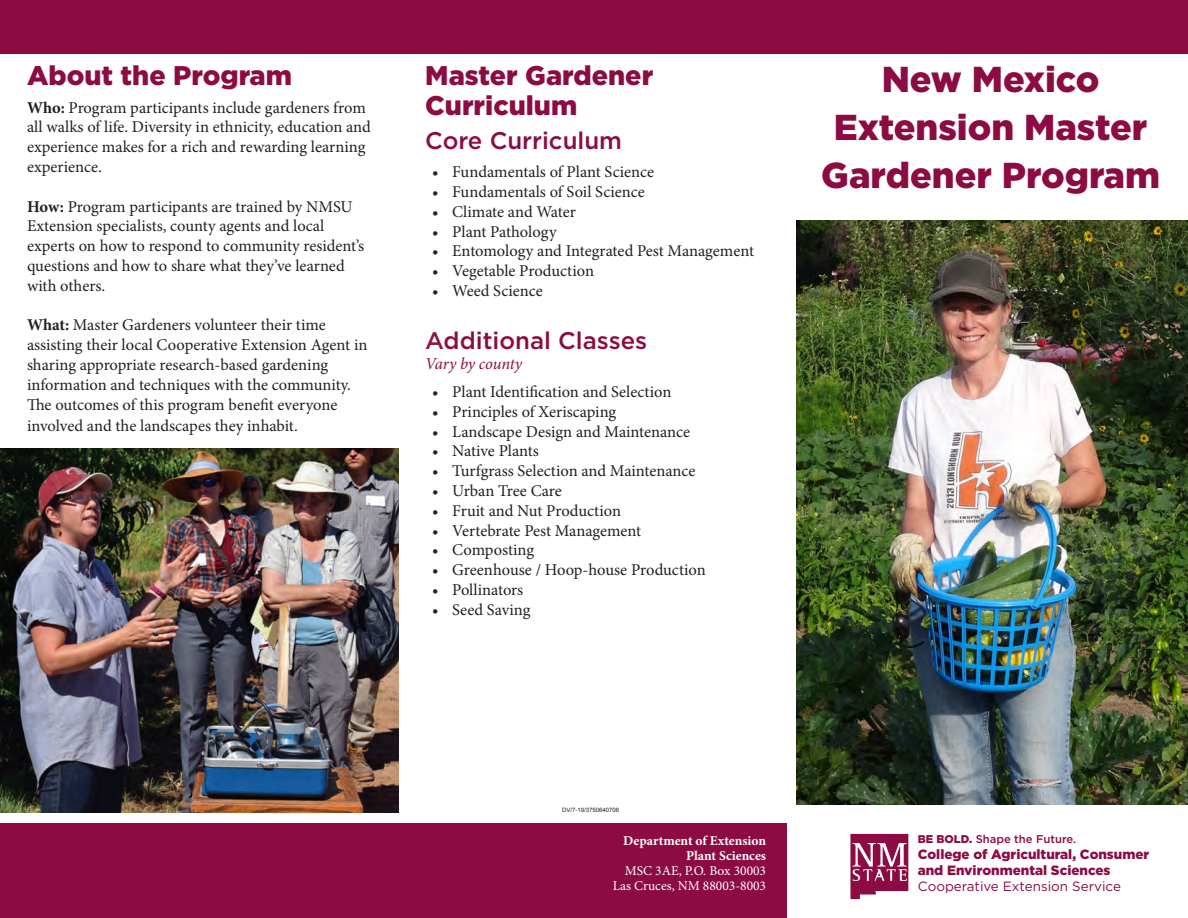
<style>
.page{position:relative;width:1188px;height:918px;background:#fff}
.page>*{position:absolute;margin:0;border:0;box-sizing:border-box;transform-origin:0 0}
.t1{font:900 36px/48px "Gotham";color:#8c0b42;text-align:center}
.t2{font:900 27px/30px "Gotham";color:#8c0b42}
.t3{font:500 24px "Gotham";color:#8c0b42}
.t4{font:16.5px/19.8px "Minion Pro";color:#231f20}
.t5{font:italic 16.5px "Minion Pro";letter-spacing:-.015em;color:#8c0b42}
.t6{font:13.5px "Minion Pro";color:#fff}
.t7{font:700 13.5px/15px "Minion Pro";color:#fff;text-align:right}
.t8{font:900 13.35px/16px "Gotham";color:#8c0b42}
.t9{font:500 11.25px "Gotham";color:#8c0b42}
.Title_Text_New{font:6px "Arial";color:#231f20}
.s1{font-weight:700}
.s2{color:#8c1742}
.s3{font-weight:900}
.s4{font-weight:400}
</style>
<div class="page">
<img style="left:796px;top:220px;width:392px;height:584px">
<div style="left:0;top:823px;width:786px;height:95px;background:#8c0b42"></div>
<svg style="left:850px;top:834px;width:58px;height:65px"></svg>
<div style="left:0;top:0;width:1188px;height:53px;background:#8c0b42"></div>
<img style="left:0;top:448px;width:398px;height:364px">
<p class="t2" style="left:27px;top:60px;width:266px">About the Program</p>
<p class="t4" style="left:27px;top:97px;width:346px"><span class="s1">Who:</span> Program participants include gardeners from all walks of life. Diversity in ethnicity, education and experience makes for a rich and rewarding learning experience.</p>
<p class="t4" style="left:27px;top:196px;width:339px"><span class="s1">How:</span> Program participants are trained by NMSU Extension specialists, county agents and local experts on how to respond to community resident’s questions and how to share what they’ve learned with others.</p>
<p class="t4" style="left:27px;top:315px;width:342px"><span class="s1">What:</span> Master Gardeners volunteer their time assisting their local Cooperative Extension Agent in sharing appropriate research-based gardening information and techniques with the community.<br>The outcomes of this program benefit everyone</p>
<p class="t4" style="left:27px;top:416px;width:272px">involved and the landscapes they inhabit.</p>
<p class="t2" style="left:425px;top:60px;width:229px">Master Gardener<br>Curriculum</p>
<p class="t3" style="left:425px;top:125px;width:198px">Core Curriculum</p>
<p class="t4" style="left:432px;top:162px;width:224px">• Fundamentals of Plant Science</p>
<p class="t4" style="left:432px;top:182px;width:214px">• Fundamentals of Soil Science</p>
<p class="t4" style="left:432px;top:202px;width:145px">• Climate and Water</p>
<p class="t4" style="left:432px;top:222px;width:126px">• Plant Pathology</p>
<p class="t4" style="left:432px;top:241px;width:324px">• Entomology and Integrated Pest Management</p>
<p class="t4" style="left:432px;top:261px;width:164px">• Vegetable Production</p>
<p class="t4" style="left:432px;top:281px;width:112px">• Weed Science</p>
<p class="t3" style="left:425px;top:325px;width:223px"><span class="s2">A</span>dditional Classes</p>
<p class="t5" style="left:425px;top:352px;width:98px">Vary by county</p>
<p class="t4" style="left:432px;top:382px;width:241px">• Plant Identification and Selection</p>
<p class="t4" style="left:432px;top:402px;width:186px">• Principles of Xeriscaping</p>
<p class="t4" style="left:432px;top:422px;width:260px">• Landscape Design and Maintenance</p>
<p class="t4" style="left:432px;top:441px;width:109px">• Native Plants</p>
<p class="t4" style="left:432px;top:461px;width:265px">• Turfgrass Selection and Maintenance</p>
<p class="t4" style="left:432px;top:481px;width:131px">• Urban Tree Care</p>
<p class="t4" style="left:432px;top:501px;width:191px">• Fruit and Nut Production</p>
<p class="t4" style="left:432px;top:521px;width:211px">• Vertebrate Pest Management</p>
<p class="t4" style="left:432px;top:540px;width:104px">• Composting</p>
<p class="t4" style="left:432px;top:560px;width:275px">• Greenhouse / Hoop‐house Production</p>
<p class="t4" style="left:432px;top:580px;width:93px">• Pollinators</p>
<p class="t4" style="left:432px;top:600px;width:100px">• Seed Saving</p>
<p class="t1" style="left:821px;top:55px;width:341px">New Mexico<br>Extension Master<br>Gardener Program</p>
<p class="Title_Text_New" style="left:562px;top:806px;width:58px">DV/7-19/3750640706</p>
<p class="t7" style="left:623px;top:833px;width:144px">Department of Extension<br>Plant Sciences</p>
<p class="t6" style="left:625px;top:862px;width:143px">MSC 3AE, P.O. Box 30003</p>
<p class="t6" style="left:613px;top:877px;width:155px">Las Cruces, NM 88003-8003</p>
<p class="t9" style="left:918px;top:832px;width:160px"><span class="s3">BE BOLD.</span> Shape the Future.</p>
<p class="t8" style="left:918px;top:846px;width:233px">College of Agricultural, Consumer and Environmental Sciences<br><span class="s4">Cooperative Extension Service</span></p>
</div>
